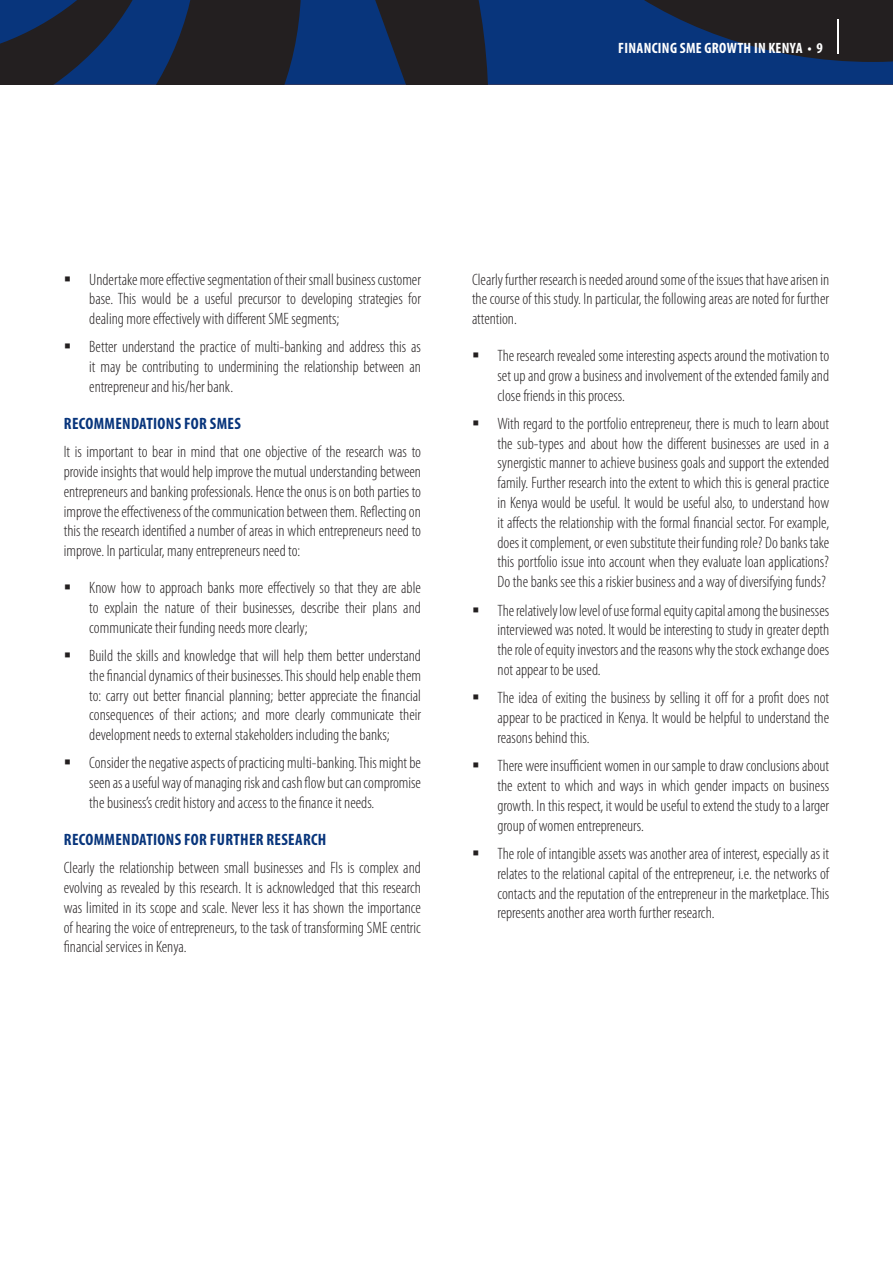
<style>
.page{position:relative;width:893px;height:1263px;background:#fff}
.page>*{position:absolute;margin:0;border:0;box-sizing:border-box;transform-origin:0 0}
.FSD_body_text{font:300 condensed 16.5px/19.8px "Myriad Pro";color:#231f20;text-align:justify}
.FSD_Numerical_Sub_He{font:700 condensed 16.5px "Myriad Pro";letter-spacing:.02em;color:#08357c}
.t1{font:700 condensed 15px "Myriad Pro";letter-spacing:.02em;color:#fff}
</style>
<div class="page">
<svg style="left:0;top:0;width:893px;height:85px;background:#142a50"></svg>
<hr style="left:837px;top:20px;width:2px;height:34px;background:#fff">
<p class="t1" style="left:618px;top:39px;width:206px">FINANCING SME GROWTH IN KENYA • 9</p>
<p class="FSD_body_text" style="left:89px;top:270px;width:333px">Undertake more effective segmentation of their small business customer base. This would be a useful precursor to developing strategies for dealing more effectively with different SME segments;</p>
<p class="FSD_body_text" style="left:89px;top:337px;width:333px">Better understand the practice of multi-banking and address this as it may be contributing to undermining the relationship between an entrepreneur and his/her bank.</p>
<p class="FSD_Numerical_Sub_He" style="left:64px;top:413px;width:178px">RECOMMENDATIONS FOR SMES</p>
<p class="FSD_body_text" style="left:64px;top:442px;width:359px">It is important to bear in mind that one objective of the research was to provide insights that would help improve the mutual understanding between entrepreneurs and banking professionals. Hence the onus is on both parties to improve the effectiveness of the communication between them. Reflecting on this the research identified a number of areas in which entrepreneurs need to improve. In particular, many entrepreneurs need to:</p>
<p class="FSD_body_text" style="left:89px;top:578px;width:333px">Know how to approach banks more effectively so that they are able to explain the nature of their businesses, describe their plans and communicate their funding needs more clearly;</p>
<p class="FSD_body_text" style="left:89px;top:646px;width:333px">Build the skills and knowledge that will help them better understand the financial dynamics of their businesses. This should help enable them to: carry out better financial planning; better appreciate the financial consequences of their actions; and more clearly communicate their development needs to external stakeholders including the banks;</p>
<p class="FSD_body_text" style="left:89px;top:753px;width:333px">Consider the negative aspects of practicing multi-banking. This might be seen as a useful way of managing risk and cash flow but can compromise the business’s credit history and access to the finance it needs.</p>
<p class="FSD_Numerical_Sub_He" style="left:64px;top:829px;width:264px">RECOMMENDATIONS FOR FURTHER RESEARCH</p>
<p class="FSD_body_text" style="left:64px;top:858px;width:359px">Clearly the relationship between small businesses and FIs is complex and evolving as revealed by this research. It is acknowledged that this research was limited in its scope and scale. Never less it has shown the importance of hearing the voice of entrepreneurs, to the task of transforming SME centric financial services in Kenya.</p>
<p class="FSD_body_text" style="left:472px;top:270px;width:359px">Clearly further research is needed around some of the issues that have arisen in the course of this study. In particular, the following areas are noted for further attention.</p>
<p class="FSD_body_text" style="left:497px;top:346px;width:333px">The research revealed some interesting aspects around the motivation to set up and grow a business and involvement of the extended family and close friends in this process.</p>
<p class="FSD_body_text" style="left:497px;top:414px;width:333px">With regard to the portfolio entrepreneur, there is much to learn about the sub-types and about how the different businesses are used in a synergistic manner to achieve business goals and support the extended family. Further research into the extent to which this is general practice in Kenya would be useful. It would be useful also, to understand how it affects the relationship with the formal financial sector. For example, does it complement, or even substitute their funding role? Do banks take this portfolio issue into account when they evaluate loan applications?<br>Do the banks see this a riskier business and a way of diversifying funds?</p>
<p class="FSD_body_text" style="left:497px;top:601px;width:333px">The relatively low level of use formal equity capital among the businesses interviewed was noted. It would be interesting to study in greater depth the role of equity investors and the reasons why the stock exchange does not appear to be used.</p>
<p class="FSD_body_text" style="left:497px;top:688px;width:333px">The idea of exiting the business by selling it off for a profit does not appear to be practiced in Kenya. It would be helpful to understand the reasons behind this.</p>
<p class="FSD_body_text" style="left:497px;top:756px;width:333px">There were insufficient women in our sample to draw conclusions about the extent to which and ways in which gender impacts on business growth. In this respect, it would be useful to extend the study to a larger group of women entrepreneurs.</p>
<p class="FSD_body_text" style="left:497px;top:844px;width:333px">The role of intangible assets was another area of interest, especially as it relates to the relational capital of the entrepreneur, i.e. the networks of contacts and the reputation of the entrepreneur in the marketplace. This represents another area worth further research.</p>
</div>
